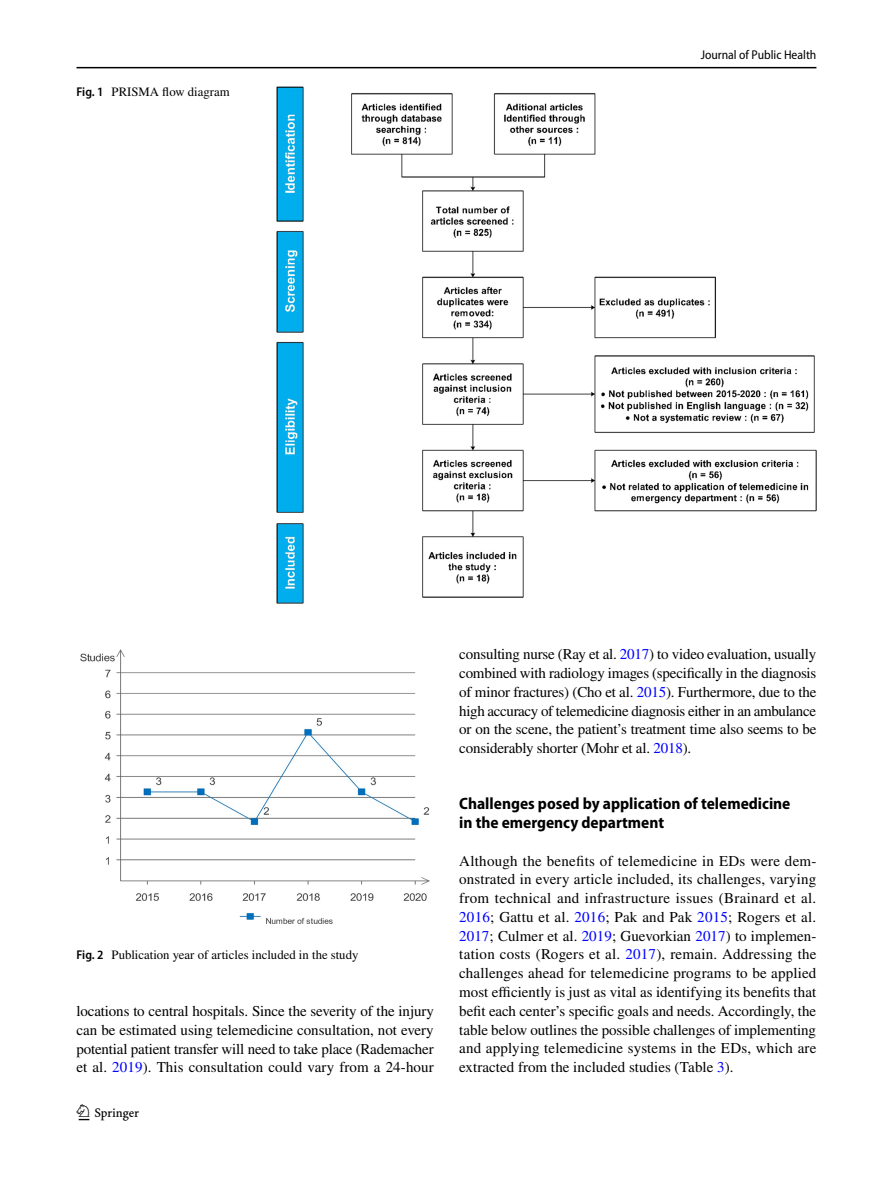
<style>
.page{position:relative;width:893px;height:1187px;background:#fff}
.page>*{position:absolute;margin:0;border:0;box-sizing:border-box;transform-origin:0 0}
.t1{font:22.5px "Springnew Regular 2";color:#000}
.t2{font:700 semi-condensed 16.5px/18.8px "Myriad Pro";color:#000}
.t3{font:15px/18.8px "STIX";letter-spacing:.005em;color:#000;text-align:justify}
.t4{font:12.75px "STIX";color:#000}
.t5{font:semi-condensed 12.75px "Myriad Pro";color:#000}
.s1{font-family:"Myriad Pro";font-weight:600;font-stretch:semi-condensed}
.s2{color:#00f}
</style>
<div class="page">
<hr style="left:77px;top:67px;width:739px;height:1px;background:#000">
<img style="left:276px;top:87px;width:540px;height:516px">
<img style="left:81px;top:649px;width:348px;height:274px">
<p class="t4" style="left:77px;top:83px;width:155px"><span class="s1">Fig. 1</span> PRISMA flow diagram</p>
<p class="t5" style="left:701px;top:48px;width:117px">Journal of Public Health</p>
<p class="t4" style="left:77px;top:945px;width:283px"><span class="s1">Fig. 2</span> Publication year of articles included in the study</p>
<p class="t3" style="left:77px;top:1002px;width:359px">locations to central hospitals. Since the severity of the injury can be estimated using telemedicine consultation, not every potential patient transfer will need to take place (Rademacher et al. <span class="s2">2019</span>). This consultation could vary from a 24-hour</p>
<h1 class="t1" style="left:79px;top:1104px;width:62px">1 3</h1>
<p class="t3" style="left:459px;top:646px;width:359px">consulting nurse (Ray et al. <span class="s2">2017</span>) to video evaluation, usually combined with radiology images (specifically in the diagnosis of minor fractures) (Cho et al. <span class="s2">2015</span>). Furthermore, due to the high accuracy of telemedicine diagnosis either in an ambulance or on the scene, the patient’s treatment time also seems to be considerably shorter (Mohr et al. <span class="s2">2018</span>).</p>
<p class="t2" style="left:459px;top:794px;width:333px">Challenges posed by application of telemedicine in the emergency department</p>
<p class="t3" style="left:459px;top:852px;width:359px">Although the benefits of telemedicine in EDs were dem&shy;onstrated in every article included, its challenges, varying from technical and infrastructure issues (Brainard et al.<br><span class="s2">2016</span>; Gattu et al. <span class="s2">2016</span>; Pak and Pak <span class="s2">2015</span>; Rogers et al.<br><span class="s2">2017</span>; Culmer et al. <span class="s2">2019</span>; Guevorkian <span class="s2">2017</span>) to implemen&shy;tation costs (Rogers et al. <span class="s2">2017</span>), remain. Addressing the challenges ahead for telemedicine programs to be applied most efficiently is just as vital as identifying its benefits that befit each center’s specific goals and needs. Accordingly, the table below outlines the possible challenges of implementing and applying telemedicine systems in the EDs, which are extracted from the included studies (Table <span class="s2">3</span>).</p>
</div>
